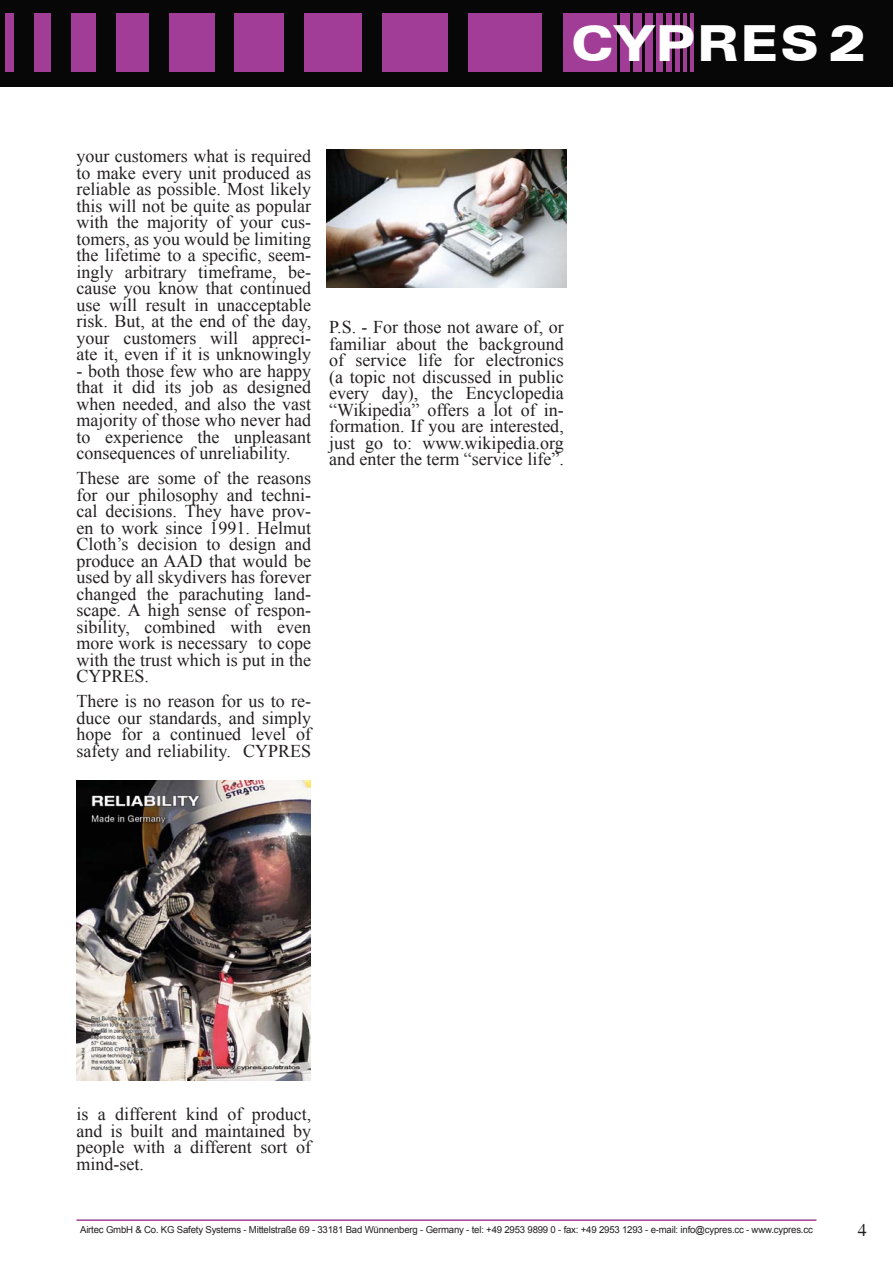
<style>
.page{position:relative;width:893px;height:1263px;background:#fff}
.page>*{position:absolute;margin:0;border:0;box-sizing:border-box;transform-origin:0 0}
.t1{font:900 expanded 49.8px "Zurich BT";letter-spacing:.05em;color:#fff}
.t2{font:18px/16.5px "Times New Roman";color:#231f20;text-align:justify}
.t3{font:18px "Times";color:#231f20}
.t4{font:9.6px "Arial";letter-spacing:-.02em;color:#231f20}
</style>
<div class="page">
<hr style="left:77px;top:1219px;width:739px;height:2px;background:#a13d96">
<div style="left:0;top:0;width:893px;height:87px;background:#070707"></div>
<div style="left:469px;top:13px;width:73px;height:59px;background:#a13d96"></div>
<div style="left:382px;top:13px;width:66px;height:59px;background:#a13d96"></div>
<div style="left:304px;top:13px;width:58px;height:59px;background:#a13d96"></div>
<div style="left:235px;top:13px;width:49px;height:59px;background:#a13d96"></div>
<div style="left:169px;top:13px;width:45px;height:59px;background:#a13d96"></div>
<div style="left:116px;top:13px;width:33px;height:59px;background:#a13d96"></div>
<div style="left:71px;top:13px;width:24px;height:59px;background:#a13d96"></div>
<div style="left:34px;top:13px;width:16px;height:59px;background:#a13d96"></div>
<div style="left:5px;top:13px;width:8px;height:59px;background:#a13d96"></div>
<div style="left:563px;top:13px;width:53px;height:59px;background:#a13d96"></div>
<div style="left:645px;top:13px;width:7px;height:59px;background:#a13d96"></div>
<div style="left:656px;top:13px;width:6px;height:59px;background:#a13d96"></div>
<div style="left:666px;top:13px;width:5px;height:59px;background:#a13d96"></div>
<hr style="left:675px;top:13px;width:4px;height:59px;background:#a13d96">
<hr style="left:683px;top:13px;width:3px;height:59px;background:#a13d96">
<hr style="left:690px;top:13px;width:4px;height:59px;background:#a13d96">
<div style="left:633px;top:13px;width:8px;height:59px;background:#a13d96"></div>
<div style="left:620px;top:13px;width:9px;height:59px;background:#a13d96"></div>
<img style="left:77px;top:780px;width:234px;height:300px">
<img style="left:327px;top:150px;width:239px;height:137px">
<h1 class="t1" style="left:571px;top:13px;width:297px">CYPRES 2</h1>
<p class="t2" style="left:77px;top:148px;width:236px">your customers what is required to make every unit produced as reliable as possible. Most likely this will not be quite as popular with the majority of your cus&shy;tomers, as you would be limiting the lifetime to a specific, seem&shy;ingly arbitrary timeframe, be&shy;cause you know that continued use will result in unacceptable risk. But, at the end of the day, your customers will appreci&shy;ate it, even if it is unknowingly</p>
<p class="t2" style="left:77px;top:362px;width:236px">- both those few who are happy that it did its job as designed when needed, and also the vast majority of those who never had to experience the unpleasant consequences of unreliability.</p>
<p class="t2" style="left:77px;top:470px;width:236px">These are some of the reasons for our philosophy and techni&shy;cal decisions. They have prov&shy;en to work since 1991. Helmut Cloth’s decision to design and produce an AAD that would be used by all skydivers has forever changed the parachuting land&shy;scape. A high sense of respon&shy;sibility, combined with even more work is necessary to cope with the trust which is put in the CYPRES.</p>
<p class="t2" style="left:77px;top:693px;width:236px">There is no reason for us to re&shy;duce our standards, and simply hope for a continued level of safety and reliability. CYPRES</p>
<p class="t2" style="left:329px;top:319px;width:236px">P.S. - For those not aware of, or familiar about the background of service life for electronics (a topic not discussed in public every day), the Encyclopedia “Wikipedia” offers a lot of in&shy;formation. If you are interested, just go to: www.wikipedia.org and enter the term “service life”.</p>
<p class="t2" style="left:77px;top:1105px;width:236px">is a different kind of product, and is built and maintained by people with a different sort of mind-set.</p>
<p class="t4" style="left:80px;top:1223px;width:734px">Airtec GmbH &amp; Co. KG Safety Systems - Mittelstraße 69 - 33181 Bad Wünnenberg - Germany - tel: +49 2953 9899 0 - fax: +49 2953 1293 - e-mail: info@cypres.cc - www.cypres.cc</p>
<p class="t3" style="left:858px;top:1219px;width:10px">4</p>
</div>
